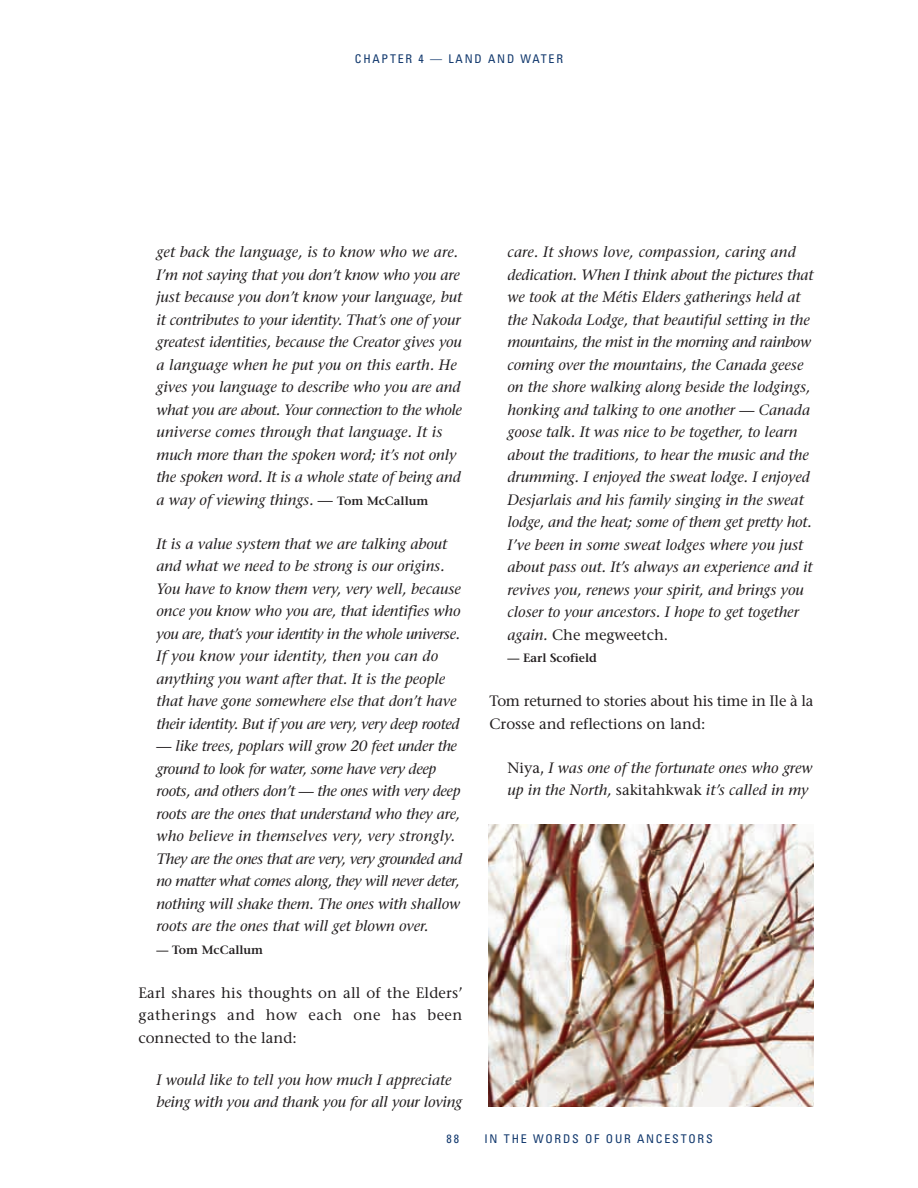
<style>
.page{position:relative;width:918px;height:1188px;background:#fff}
.page>*{position:absolute;margin:0;border:0;box-sizing:border-box;transform-origin:0 0}
.t1{font:italic 15px/22.5px "Stone Serif";color:#231f20}
.t2{font:15px/22.5px "Stone Serif";color:#231f20}
.t3{font:italic 14.85px "Stone Serif";letter-spacing:-.025em;color:#231f20}
.t4{font:condensed 12px "Univers";letter-spacing:.15em;color:#11386d}
.t5{font:600 12px "Stone Serif";color:#231f20}
.s1{font-weight:600;font-style:normal;font-size:12px}
.s2{font-style:normal}
</style>
<div class="page">
<img style="left:488px;top:825px;width:325px;height:282px">
<p class="t4" style="left:355px;top:54px;width:210px">CHAPTER 4 — LAND AND WATER</p>
<p class="t1" style="left:156px;top:242px;width:307px">get back the language, is to know who we are.<br>I’m not saying that you don’t know who you are just because you don’t know your language, but it contributes to your identity. That’s one of your greatest identities, because the Creator gives you a language when he put you on this earth. He gives you language to describe who you are and what you are about. Your connection to the whole universe comes through that language. It is much more than the spoken word; it’s not only the spoken word. It is a whole state of being and a way of viewing things. — <span class="s1">Tom McCallum</span></p>
<p class="t1" style="left:156px;top:534px;width:306px">It is a value system that we are talking about and what we need to be strong is our origins.<br>You have to know them very, very well, because once you know who you are, that identifies who you are, that’s your identity in the whole universe.<br>If you know your identity, then you can do anything you want after that. It is the people that have gone somewhere else that don’t have their identity. But if you are very, very deep rooted</p>
<p class="t1" style="left:156px;top:736px;width:307px">— like trees, poplars will grow 20 feet under the ground to look for water, some have very deep roots, and others don’t — the ones with very deep roots are the ones that understand who they are, who believe in themselves very, very strongly.<br>They are the ones that are very, very grounded and</p>
<p class="t3" style="left:156px;top:875px;width:305px">no matter what comes along, they will never deter,</p>
<p class="t1" style="left:156px;top:894px;width:305px">nothing will shake them. The ones with shallow roots are the ones that will get blown over.</p>
<p class="t5" style="left:157px;top:945px;width:108px">— Tom McCallum</p>
<p class="t2" style="left:138px;top:983px;width:326px;text-align:justify">Earl shares his thoughts on all of the Elders’ gatherings and how each one has been connected to the land:</p>
<p class="t1" style="left:156px;top:1070px;width:307px">I would like to tell you how much I appreciate being with you and thank you for all your loving</p>
<p class="t4" style="left:447px;top:1134px;width:14px">88</p>
<p class="t4" style="left:484px;top:1134px;width:230px">IN THE WORDS OF OUR ANCESTORS</p>
<p class="t1" style="left:507px;top:242px;width:307px">care. It shows love, compassion, caring and dedication. When I think about the pictures that we took at the Métis Elders gatherings held at the Nakoda Lodge, that beautiful setting in the mountains, the mist in the morning and rainbow coming over the mountains, the Canada geese on the shore walking along beside the lodgings, honking and talking to one another — Canada goose talk. It was nice to be together, to learn about the traditions, to hear the music and the drumming. I enjoyed the sweat lodge. I enjoyed Desjarlais and his family singing in the sweat lodge, and the heat; some of them get pretty hot.<br>I’ve been in some sweat lodges where you just about pass out. It’s always an experience and it revives you, renews your spirit, and brings you closer to your ancestors. I hope to get together again. <span class="s2">Che megweetch.</span></p>
<p class="t5" style="left:508px;top:653px;width:91px">— Earl Scofield</p>
<p class="t2" style="left:489px;top:691px;width:325px">Tom returned to stories about his time in Ile à la<br>Crosse and reflections on land:</p>
<p class="t1" style="left:507px;top:758px;width:307px"><span class="s2">Niya,</span> I was one of the fortunate ones who grew up in the North, <span class="s2">sakitahkwak</span> it’s called in my</p>
</div>
